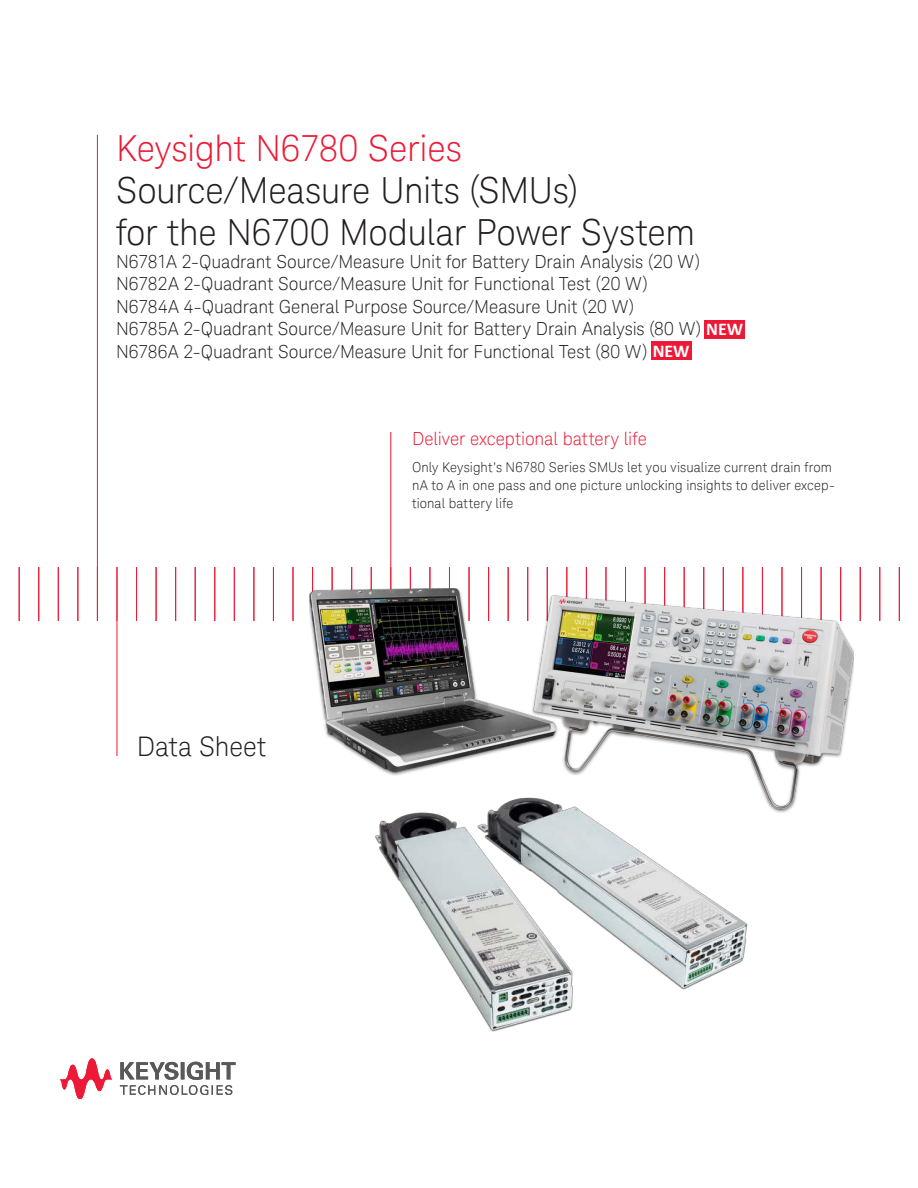
<style>
.page{position:relative;width:918px;height:1188px;background:#fff}
.page>*{position:absolute;margin:0;border:0;box-sizing:border-box;transform-origin:0 0}
.t1{font:300 36px/42px "Keysight Sans";letter-spacing:-.01em;color:#231f20}
.t2{font:300 36px "Keysight Sans";letter-spacing:-.01em;color:#ed1a37}
.t3{font:300 27px "Keysight Sans";letter-spacing:-.005em;color:#231f20}
.t4{font:300 18px/22.5px "Keysight Sans";letter-spacing:-.005em;color:#231f20}
.t5{font:300 18px "Keysight Sans";letter-spacing:-.005em;color:#ed1a37}
.t6{font:300 13.5px/18px "Keysight Sans";letter-spacing:.01em;color:#231f20}
.s1{font-family:"Calibri";font-weight:700;color:#fff}
</style>
<div class="page">
<hr style="left:19px;top:567px;width:1px;height:54px;background:#ed1a37">
<hr style="left:38px;top:567px;width:1px;height:54px;background:#ed1a37">
<hr style="left:58px;top:567px;width:1px;height:54px;background:#ed1a37">
<hr style="left:77px;top:567px;width:1px;height:54px;background:#ed1a37">
<hr style="left:97px;top:135px;width:1px;height:486px;background:#ed1a37">
<hr style="left:117px;top:567px;width:1px;height:189px;background:#ed1a37">
<hr style="left:136px;top:567px;width:1px;height:54px;background:#ed1a37">
<hr style="left:156px;top:567px;width:1px;height:54px;background:#ed1a37">
<hr style="left:175px;top:567px;width:1px;height:54px;background:#ed1a37">
<hr style="left:195px;top:567px;width:1px;height:54px;background:#ed1a37">
<hr style="left:214px;top:567px;width:1px;height:54px;background:#ed1a37">
<hr style="left:234px;top:567px;width:1px;height:54px;background:#ed1a37">
<hr style="left:254px;top:567px;width:1px;height:54px;background:#ed1a37">
<hr style="left:273px;top:567px;width:1px;height:54px;background:#ed1a37">
<hr style="left:293px;top:567px;width:1px;height:54px;background:#ed1a37">
<hr style="left:312px;top:567px;width:1px;height:54px;background:#ed1a37">
<hr style="left:332px;top:567px;width:1px;height:54px;background:#ed1a37">
<hr style="left:351px;top:567px;width:1px;height:54px;background:#ed1a37">
<hr style="left:371px;top:567px;width:1px;height:54px;background:#ed1a37">
<hr style="left:390px;top:432px;width:1px;height:189px;background:#ed1a37">
<hr style="left:410px;top:567px;width:1px;height:54px;background:#ed1a37">
<hr style="left:430px;top:567px;width:1px;height:54px;background:#ed1a37">
<hr style="left:449px;top:567px;width:1px;height:54px;background:#ed1a37">
<hr style="left:469px;top:567px;width:1px;height:54px;background:#ed1a37">
<hr style="left:488px;top:567px;width:1px;height:54px;background:#ed1a37">
<hr style="left:508px;top:567px;width:1px;height:54px;background:#ed1a37">
<hr style="left:527px;top:567px;width:1px;height:54px;background:#ed1a37">
<hr style="left:547px;top:567px;width:1px;height:54px;background:#ed1a37">
<hr style="left:566px;top:567px;width:1px;height:54px;background:#ed1a37">
<hr style="left:586px;top:567px;width:1px;height:54px;background:#ed1a37">
<hr style="left:606px;top:567px;width:1px;height:54px;background:#ed1a37">
<hr style="left:625px;top:567px;width:1px;height:54px;background:#ed1a37">
<hr style="left:645px;top:567px;width:1px;height:54px;background:#ed1a37">
<hr style="left:664px;top:567px;width:1px;height:54px;background:#ed1a37">
<hr style="left:684px;top:567px;width:1px;height:54px;background:#ed1a37">
<hr style="left:703px;top:567px;width:1px;height:54px;background:#ed1a37">
<hr style="left:723px;top:567px;width:1px;height:54px;background:#ed1a37">
<hr style="left:742px;top:567px;width:1px;height:54px;background:#ed1a37">
<hr style="left:762px;top:567px;width:1px;height:54px;background:#ed1a37">
<hr style="left:782px;top:567px;width:1px;height:54px;background:#ed1a37">
<hr style="left:801px;top:567px;width:1px;height:54px;background:#ed1a37">
<hr style="left:821px;top:567px;width:1px;height:54px;background:#ed1a37">
<hr style="left:840px;top:567px;width:1px;height:54px;background:#ed1a37">
<hr style="left:860px;top:567px;width:1px;height:54px;background:#ed1a37">
<hr style="left:879px;top:567px;width:1px;height:54px;background:#ed1a37">
<hr style="left:899px;top:567px;width:1px;height:54px;background:#ed1a37">
<svg style="left:120px;top:1062px;width:116px;height:33px"></svg>
<svg style="left:60px;top:1058px;width:53px;height:41px"></svg>
<div style="left:705px;top:320px;width:40px;height:19px;background:#ed1a37"></div>
<div style="left:651px;top:342px;width:40px;height:18px;background:#ed1a37"></div>
<img style="left:309px;top:588px;width:544px;height:225px">
<img style="left:361px;top:775px;width:405px;height:257px">
<h1 class="t2" style="left:116px;top:133px;width:347px">Keysight N6780 Series</h1>
<h1 class="t1" style="left:116px;top:172px;width:581px">Source/Measure Units (SMUs)<br>for the N6700 Modular Power System</h1>
<p class="t4" style="left:116px;top:251px;width:629px">N6781A 2-Quadrant Source/Measure Unit for Battery Drain Analysis (20 W)<br>N6782A 2-Quadrant Source/Measure Unit for Functional Test (20 W)<br>N6784A 4-Quadrant General Purpose Source/Measure Unit (20 W)<br>N6785A 2-Quadrant Source/Measure Unit for Battery Drain Analysis (80 W) <span class="s1">NEW </span>N6786A 2-Quadrant Source/Measure Unit for Functional Test (80 W) <span class="s1">NEW</span></p>
<h2 class="t3" style="left:137px;top:735px;width:131px">Data Sheet</h2>
<p class="t5" style="left:412px;top:431px;width:236px">Deliver exceptional battery life</p>
<p class="t6" style="left:412px;top:459px;width:424px">Only Keysight’s N6780 Series SMUs let you visualize current drain from nA to A in one pass and one picture unlocking insights to deliver excep&shy;tional battery life</p>
</div>
